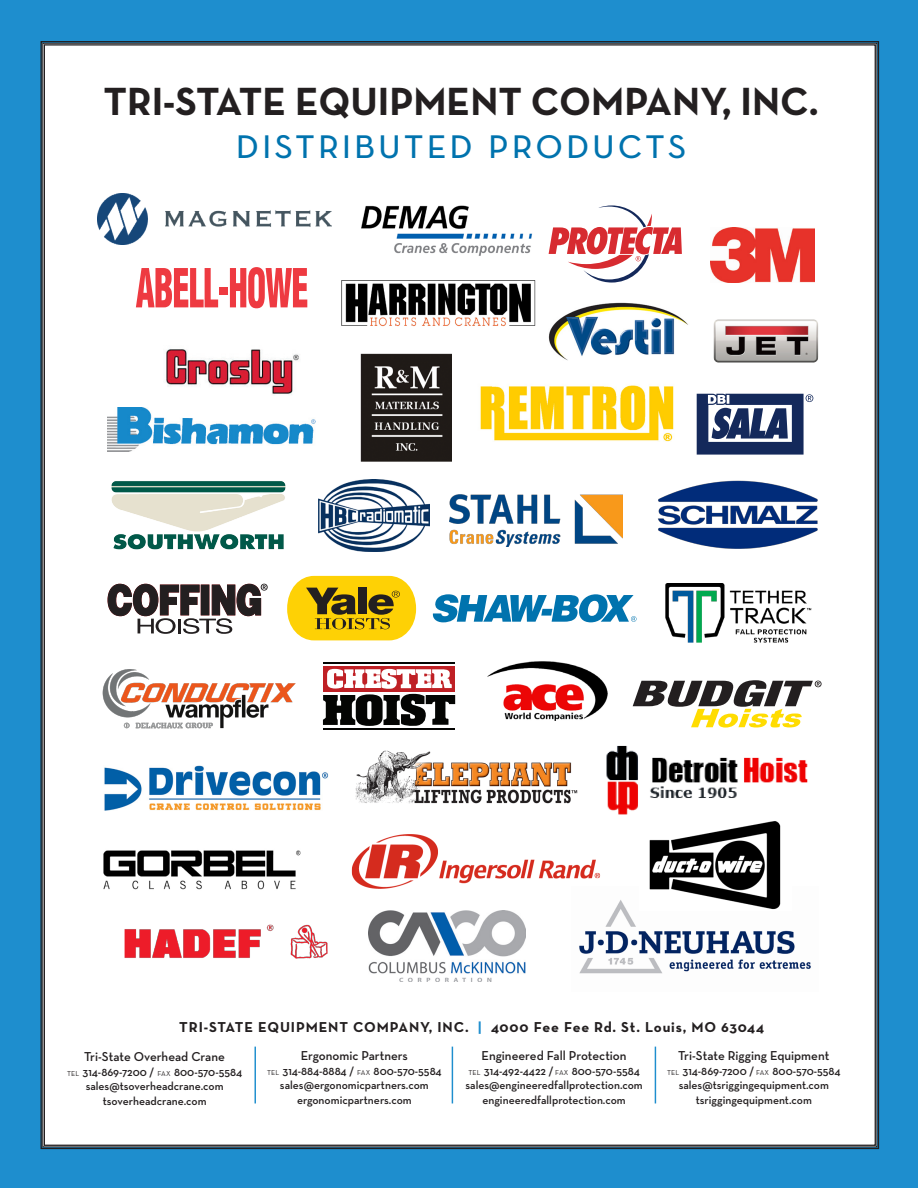
<style>
.page{position:relative;width:918px;height:1188px;background:#1e8ece}
.page>*{position:absolute;margin:0;border:0;box-sizing:border-box;transform-origin:0 0}
.t1{font:45px "Neutra Text Book SC";letter-spacing:.05em;color:#0073ae}
.t2{font:700 40.05px "Neutra Text";color:#231f20}
.t3{font:700 14.7px "Neutra Text";letter-spacing:.06em;color:#231f20}
.t4{font:600 13.2px "Neutra Text";color:#231f20}
.t5{font:600 11.7px "Neutra Text";color:#231f20}
.s1{color:#1e8ece}
.s2{font-weight:400;font-size:7.35px}
</style>
<div class="page">
<div style="left:40px;top:41px;width:840px;height:1109px;background:#fff"></div>
<img style="left:572px;top:887px;width:246px;height:105px">
<img style="left:714px;top:319px;width:104px;height:44px">
<img style="left:98px;top:193px;width:233px;height:51px">
<img style="left:135px;top:339px;width:204px;height:59px">
<svg style="left:548px;top:205px;width:135px;height:78px;background:#edbfc1"></svg>
<img style="left:360px;top:353px;width:92px;height:109px">
<img style="left:476px;top:382px;width:204px;height:60px">
<img style="left:657px;top:479px;width:161px;height:70px">
<img style="left:111px;top:479px;width:176px;height:72px">
<img style="left:449px;top:494px;width:174px;height:52px">
<img style="left:665px;top:584px;width:149px;height:60px">
<img style="left:549px;top:303px;width:141px;height:59px">
<svg style="left:432px;top:594px;width:205px;height:28px;background:#5ea6cb"></svg>
<svg style="left:287px;top:576px;width:129px;height:64px;background:#d1b01f"></svg>
<svg style="left:136px;top:268px;width:82px;height:39px;background:#f48589"></svg>
<div style="left:219px;top:287px;width:9px;height:8px;background:#ee3a41"></div>
<svg style="left:230px;top:267px;width:77px;height:41px;background:#f37a7f"></svg>
<img style="left:488px;top:662px;width:119px;height:59px">
<img style="left:108px;top:408px;width:213px;height:43px">
<svg style="left:633px;top:680px;width:189px;height:48px;background:#b6b198"></svg>
<hr style="left:323px;top:662px;width:132px;height:1px;background:#040503">
<hr style="left:323px;top:728px;width:132px;height:2px;background:#040503">
<div style="left:323px;top:667px;width:132px;height:25px;background:#bf2025"></div>
<svg style="left:323px;top:669px;width:132px;height:58px;background:#927878"></svg>
<img style="left:368px;top:911px;width:158px;height:71px">
<svg style="left:108px;top:584px;width:160px;height:50px;background:#918c8d"></svg>
<img style="left:102px;top:669px;width:194px;height:61px">
<div style="left:695px;top:393px;width:110px;height:63px;background:#b7bdcc"></div>
<svg style="left:697px;top:394px;width:116px;height:61px;background:#5b6a8d"></svg>
<img style="left:360px;top:205px;width:174px;height:52px">
<img style="left:593px;top:731px;width:229px;height:90px">
<img style="left:103px;top:766px;width:225px;height:45px">
<img style="left:639px;top:818px;width:153px;height:93px">
<img style="left:341px;top:742px;width:241px;height:69px">
<img style="left:103px;top:848px;width:199px;height:43px">
<img style="left:124px;top:923px;width:204px;height:37px">
<img style="left:340px;top:279px;width:196px;height:47px">
<img style="left:319px;top:479px;width:111px;height:73px">
<img style="left:351px;top:831px;width:250px;height:60px">
<hr style="left:255px;top:1047px;width:1px;height:56px;background:#1e8ece">
<hr style="left:452px;top:1047px;width:1px;height:56px;background:#1e8ece">
<hr style="left:655px;top:1047px;width:1px;height:56px;background:#1e8ece">
<img style="left:710px;top:228px;width:105px;height:55px">
<p class="t2" style="left:104px;top:76px;width:717px">TRI-STATE EQUIPMENT COMPANY, INC.</p>
<p class="t1" style="left:236px;top:116px;width:453px">distributed products</p>
<p class="t3" style="left:179px;top:1018px;width:587px">TRI-STATE EQUIPMENT COMPANY, INC. <span class="s1">|</span> 4000 Fee Fee Rd. St. Louis, MO 63044</p>
<p class="t4" style="left:84px;top:1049px;width:142px">Tri-State Overhead Crane</p>
<p class="t5" style="left:67px;top:1065px;width:177px"><span class="s2">TEL</span> 314-869-7200 / <span class="s2">FAX</span> 800-570-5584</p>
<p class="t5" style="left:86px;top:1079px;width:139px">sales@tsoverheadcrane.com</p>
<p class="t5" style="left:103px;top:1094px;width:105px">tsoverheadcrane.com</p>
<p class="t4" style="left:301px;top:1048px;width:109px">Ergonomic Partners</p>
<p class="t5" style="left:267px;top:1064px;width:176px"><span class="s2">TEL</span> 314-884-8884 / <span class="s2">FAX</span> 800-570-5584</p>
<p class="t5" style="left:280px;top:1078px;width:150px">sales@ergonomicpartners.com</p>
<p class="t5" style="left:297px;top:1093px;width:116px">ergonomicpartners.com</p>
<p class="t4" style="left:482px;top:1048px;width:147px">Engineered Fall Protection</p>
<p class="t5" style="left:468px;top:1064px;width:173px"><span class="s2">TEL</span> 314-492-4422 / <span class="s2">FAX</span> 800-570-5584</p>
<p class="t5" style="left:465px;top:1078px;width:179px">sales@engineeredfallprotection.com</p>
<p class="t5" style="left:482px;top:1093px;width:145px">engineeredfallprotection.com</p>
<p class="t4" style="left:678px;top:1048px;width:153px">Tri-State Rigging Equipment</p>
<p class="t5" style="left:667px;top:1064px;width:175px"><span class="s2">TEL</span> 314-869-7200 / <span class="s2">FAX</span> 800-570-5584</p>
<p class="t5" style="left:679px;top:1078px;width:152px">sales@tsriggingequipment.com</p>
<p class="t5" style="left:696px;top:1093px;width:118px">tsriggingequipment.com</p>
</div>
